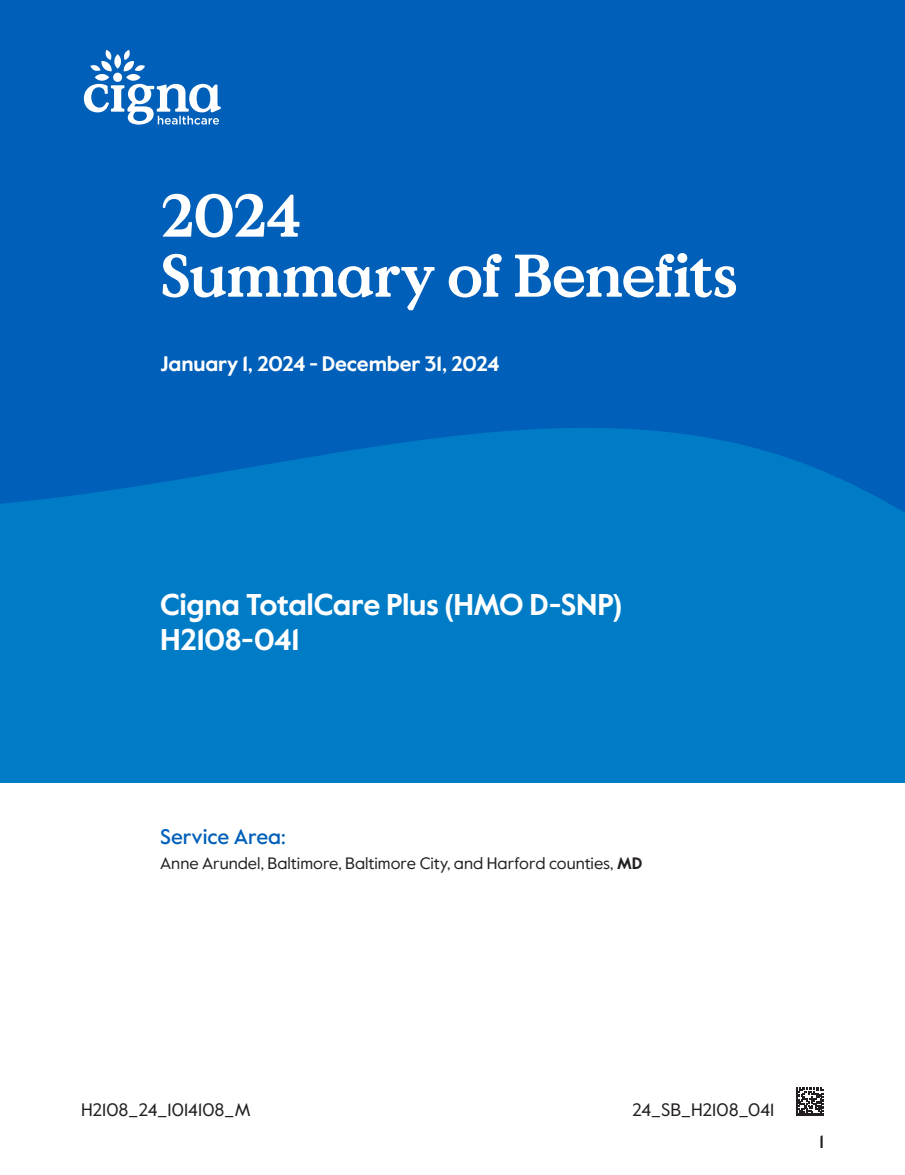
<style>
.page{position:relative;width:905px;height:1175px;background:#fff}
.page>*{position:absolute;margin:0;border:0;box-sizing:border-box;transform-origin:0 0}
.t1{font:700 60px "Value Serif Pro";letter-spacing:-.03em;color:#fff}
.subtitle_toc{font:700 30px/34.5px "Value Sans Pro";letter-spacing:-.015em;color:#fff}
.dates{font:700 21px "Value Sans Pro";letter-spacing:-.01em;color:#fff}
.service_area_heading{font:500 21px "Value Sans Pro";letter-spacing:-.005em;color:#005fb9}
.mat_ID{font:18px "Value Sans Pro";letter-spacing:-.005em;color:#231f20}
.print_code{font:18px "Value Sans Pro";color:#231f20}
.t2{font:500 18px "Value Sans Pro";color:#231f20}
.para_service_area{font:16.5px "Value Sans Pro";color:#231f20}
.s1{font-weight:700}
</style>
<div class="page">
<svg style="left:796px;top:1087px;width:28px;height:28px"></svg>
<div style="left:0;top:338px;width:904px;height:445px;background:#007cc7"></div>
<svg style="left:0;top:0;width:904px;height:512px;fill:#005fb9"></svg>
<svg style="left:84px;top:50px;width:137px;height:75px"></svg>
<p class="t1" style="left:160px;top:179px;width:143px">2024</p>
<p class="t1" style="left:160px;top:239px;width:579px">Summary of Benefits</p>
<p class="dates" style="left:160px;top:351px;width:341px">January 1, 2024 - December 31, 2024</p>
<p class="subtitle_toc" style="left:160px;top:589px;width:463px">Cigna TotalCare Plus (HMO D-SNP)<br>H2108-041</p>
<p class="service_area_heading" style="left:160px;top:823px;width:127px">Service Area:</p>
<p class="para_service_area" style="left:160px;top:853px;width:483px">Anne Arundel, Baltimore, Baltimore City, and Harford counties, <span class="s1">MD</span></p>
<p class="mat_ID" style="left:81px;top:1098px;width:171px">H2108_24_1014108_M</p>
<p class="print_code" style="left:632px;top:1098px;width:144px">24_SB_H2108_041</p>
<p class="t2" style="left:819px;top:1130px;width:6px">1</p>
</div>
